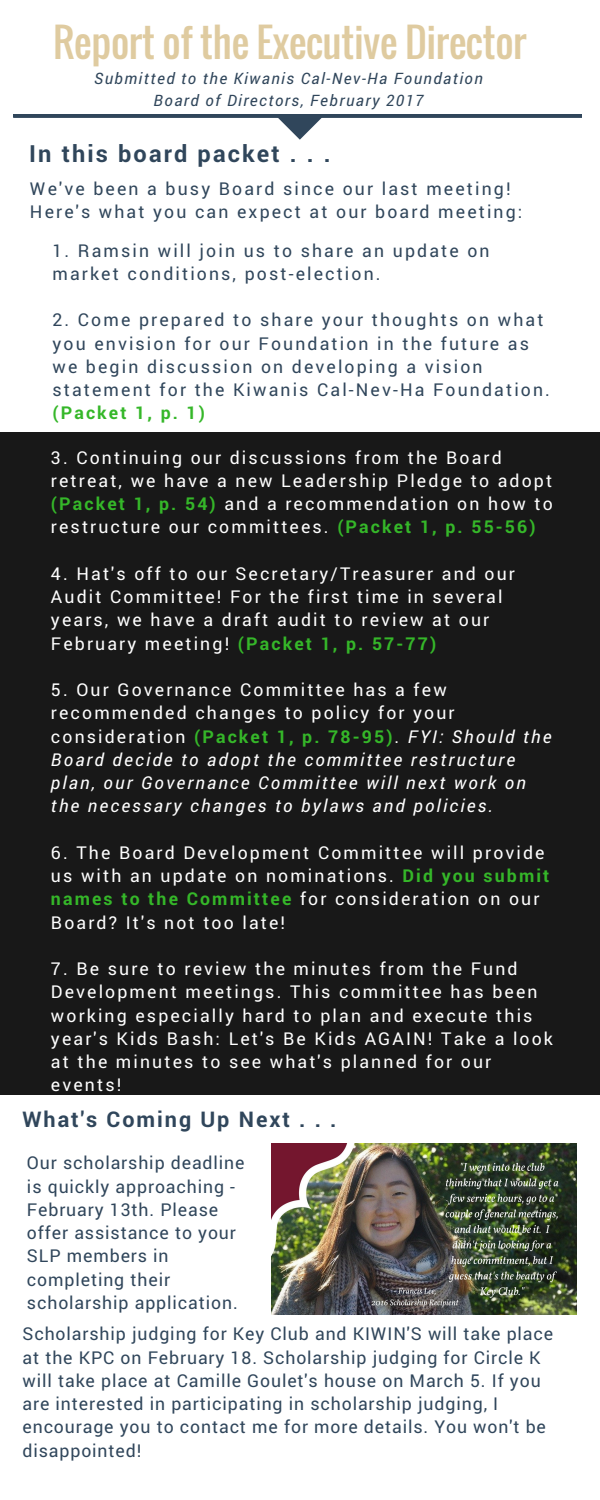
<style>
.page{position:relative;width:600px;height:1500px;background:#181818}
.page>*{position:absolute;margin:0;border:0;box-sizing:border-box;transform-origin:0 0}
.t1{font:39.3px "Oswald";letter-spacing:-.01em;color:#dfcba0}
.t2{font:700 23.6px "Roboto";letter-spacing:.09em;color:#30465b}
.t3{font:700 21.6px "Roboto";letter-spacing:.09em;color:#30465b}
.t4{font:17.7px/23.2px "Roboto";letter-spacing:.12em;color:#fff}
.t5{font:17.7px/23.2px "Roboto";letter-spacing:.05em;color:#30465b}
.t6{font:17.7px/23.2px "Roboto";letter-spacing:.12em;color:#30465b}
.t7{font:italic 17.7px/23.2px "Roboto";letter-spacing:.12em;color:#fff}
.t8{font:700 17.7px "Roboto";letter-spacing:.12em;color:#35b729}
.t9{font:italic 15.7px/21.8px "Roboto";letter-spacing:.09em;color:#30465b;text-align:center}
.s1{font-weight:700;color:#35b729}
.s2{font-style:normal}
.s3{font-weight:700;font-style:normal;color:#35b729}
</style>
<div class="page">
<div style="left:0;top:0;width:600px;height:432px;background:#fff"></div>
<div style="left:0;top:1095px;width:600px;height:405px;background:#fff"></div>
<svg style="left:13px;top:117px;width:569px;height:23px"></svg>
<hr style="left:13px;top:115px;width:569px;height:2px;background:#30465b">
<img style="left:271px;top:1143px;width:306px;height:172px">
<h1 class="t1" style="left:53px;top:12px;width:475px">Report of the Executive Director</h1>
<p class="t9" style="left:94px;top:67px;width:390px">Submitted to the Kiwanis Cal-Nev-Ha Foundation<br>Board of Directors, February 2017</p>
<h2 class="t2" style="left:29px;top:137px;width:303px">In this board packet . . .</h2>
<p class="t6" style="left:30px;top:177px;width:494px">We've been a busy Board since our last meeting!<br>Here's what you can expect at our board meeting:</p>
<p class="t6" style="left:52px;top:238px;width:439px">1. Ramsin will join us to share an update on market conditions, post-election.</p>
<p class="t6" style="left:52px;top:308px;width:499px">2. Come prepared to share your thoughts on what you envision for our Foundation in the future as we begin discussion on developing a vision statement for the Kiwanis Cal-Nev-Ha Foundation.</p>
<p class="t8" style="left:52px;top:401px;width:154px">(Packet 1, p. 1)</p>
<p class="t4" style="left:51px;top:445px;width:503px">3. Continuing our discussions from the Board retreat, we have a new Leadership Pledge to adopt <span class="s1">(Packet 1, p. 54)</span> and a recommendation on how to restructure our committees. <span class="s1">(Packet 1, p. 55-56)</span></p>
<p class="t4" style="left:51px;top:561px;width:466px">4. Hat's off to our Secretary/Treasurer and our Audit Committee! For the first time in several years, we have a draft audit to review at our February meeting! <span class="s1">(Packet 1, p. 57-77)</span></p>
<p class="t7" style="left:51px;top:678px;width:502px"><span class="s2">5. Our Governance Committee has a few recommended changes to policy for your consideration</span> <span class="s3">(Packet 1, p. 78-95)</span><span class="s2">.</span> FYI: Should the Board decide to adopt the committee restructure plan, our Governance Committee will next work on the necessary changes to bylaws and policies.</p>
<p class="t4" style="left:51px;top:840px;width:500px">6. The Board Development Committee will provide us with an update on nominations. <span class="s1">Did you submit names to the Committee</span> for consideration on our Board? It's not too late!</p>
<p class="t4" style="left:51px;top:957px;width:504px">7. Be sure to review the minutes from the Fund Development meetings. This committee has been working especially hard to plan and execute this year's Kids Bash: Let's Be Kids AGAIN! Take a look at the minutes to see what's planned for our events!</p>
<p class="t3" style="left:22px;top:1104px;width:316px">What's Coming Up Next . . .</p>
<p class="t5" style="left:27px;top:1151px;width:219px">Our scholarship deadline is quickly approaching -<br>February 13th. Please offer assistance to your<br>SLP members in completing their scholarship application.</p>
<p class="t5" style="left:22px;top:1322px;width:532px">Scholarship judging for Key Club and KIWIN'S will take place at the KPC on February 18. Scholarship judging for Circle K will take place at Camille Goulet's house on March 5. If you are interested in participating in scholarship judging, I encourage you to contact me for more details. You won't be disappointed!</p>
</div>
